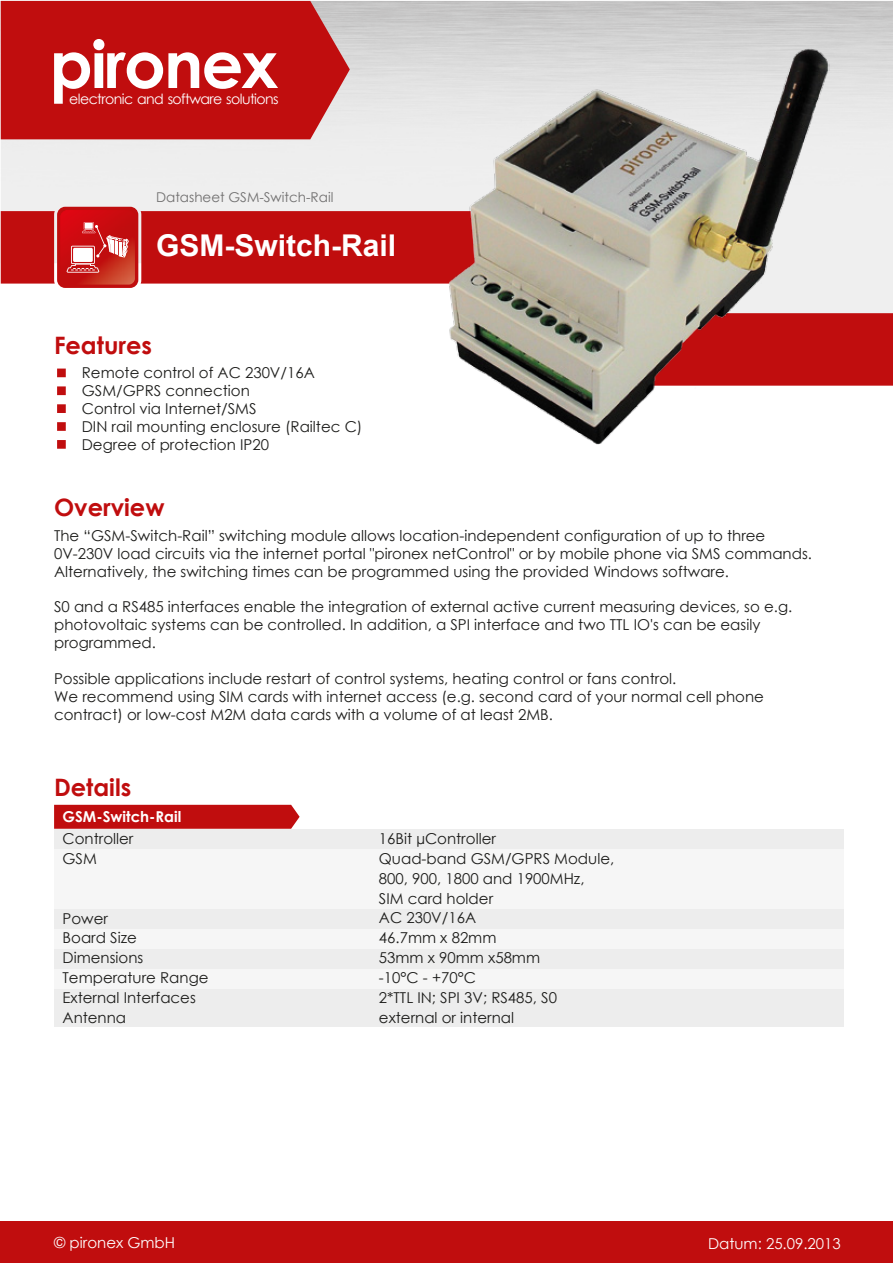
<style>
.page{position:relative;width:893px;height:1263px;background:#fff}
.page>*{position:absolute;margin:0;border:0;box-sizing:border-box;transform-origin:0 0}
.t1{font:700 30px "Arial";color:#fff}
.t2{font:700 24px "Century Gothic";color:#c00d0e}
.t3{font:15px/19.8px "Century Gothic";color:#1d1d1b}
.t4{font:15px "Century Gothic";color:#fff}
.t5{font:700 15px "Century Gothic";color:#fff}
.t6{font:14.1px "Century Gothic";letter-spacing:-.04em;color:#fff}
.t7{font:13.5px "Century Gothic";color:#706f6f}
</style>
<div class="page">
<svg style="left:1px;top:211px;width:891px;height:175px"></svg>
<svg style="left:1px;top:1px;width:349px;height:138px;background:#c21d1e"></svg>
<svg style="left:54px;top:39px;width:224px;height:65px"></svg>
<svg style="left:57px;top:369px;width:9px;height:80px"></svg>
<div style="left:54px;top:829px;width:789px;height:20px;background:#ededed"></div>
<div style="left:54px;top:909px;width:789px;height:20px;background:#ededed"></div>
<div style="left:54px;top:949px;width:789px;height:20px;background:#ededed"></div>
<div style="left:54px;top:989px;width:789px;height:20px;background:#ededed"></div>
<div style="left:54px;top:1007px;width:789px;height:20px;background:#ededed"></div>
<div style="left:54px;top:849px;width:789px;height:20px;background:#f6f6f6"></div>
<div style="left:54px;top:869px;width:789px;height:20px;background:#f6f6f6"></div>
<div style="left:54px;top:889px;width:789px;height:20px;background:#f6f6f6"></div>
<div style="left:54px;top:929px;width:789px;height:20px;background:#f6f6f6"></div>
<div style="left:54px;top:969px;width:789px;height:20px;background:#f6f6f6"></div>
<div style="left:54px;top:805px;width:245px;height:24px;background:#c00d0e"></div>
<div style="left:1px;top:1221px;width:891px;height:42px;background:#c00d0e"></div>
<div style="left:57px;top:207px;width:81px;height:81px;background:#c00d0e;border-radius:8px"></div>
<img style="left:60px;top:210px;width:75px;height:75px">
<svg style="left:67px;top:222px;width:62px;height:51px"></svg>
<img style="left:446px;top:47px;width:383px;height:398px">
<p class="t6" style="left:69px;top:89px;width:211px">electronic and software solutions</p>
<p class="t7" style="left:156px;top:188px;width:179px">Datasheet GSM-Switch-Rail</p>
<h1 class="t1" style="left:156px;top:225px;width:242px">GSM-Switch-Rail</h1>
<h2 class="t2" style="left:54px;top:327px;width:99px">Features</h2>
<p class="t3" style="left:82px;top:364px;width:282px;line-height:17.9px">Remote control of AC 230V/16A<br>GSM/GPRS connection<br>Control via Internet/SMS<br>DIN rail mounting enclosure (Railtec C)<br>Degree of protection IP20</p>
<h2 class="t2" style="left:54px;top:489px;width:112px">Overview</h2>
<p class="t3" style="left:54px;top:526px;width:759px;line-height:17.9px">The “GSM-Switch-Rail” switching module allows location-independent configuration of up to three<br>0V-230V load circuits via the internet portal "pironex netControl" or by mobile phone via SMS commands.<br>Alternatively, the switching times can be programmed using the provided Windows software.</p>
<p class="t3" style="left:54px;top:598px;width:739px;line-height:17.9px">S0 and a RS485 interfaces enable the integration of external active current measuring devices, so e.g. photovoltaic systems can be controlled. In addition, a SPI interface and two TTL IO's can be easily programmed.</p>
<p class="t3" style="left:54px;top:669px;width:711px;line-height:17.9px">Possible applications include restart of control systems, heating control or fans control.<br>We recommend using SIM cards with internet access (e.g. second card of your normal cell phone contract) or low-cost M2M data cards with a volume of at least 2MB.</p>
<h2 class="t2" style="left:54px;top:769px;width:79px">Details</h2>
<p class="t5" style="left:63px;top:805px;width:120px">GSM-Switch-Rail</p>
<p class="t3" style="left:63px;top:829px;width:72px">Controller<br>GSM</p>
<p class="t3" style="left:63px;top:908px;width:147px">Power<br>Board Size<br>Dimensions<br>Temperature Range<br>External Interfaces<br>Antenna</p>
<p class="t3" style="left:379px;top:829px;width:237px">16Bit µController<br>Quad-band GSM/GPRS Module,<br>800, 900, 1800 and 1900MHz,<br>SIM card holder<br>AC 230V/16A<br>46.7mm x 82mm<br>53mm x 90mm x58mm<br>-10°C - +70°C<br>2*TTL IN; SPI 3V; RS485, S0 external or internal</p>
<p class="t4" style="left:54px;top:1232px;width:122px">© pironex GmbH</p>
<p class="t4" style="left:708px;top:1233px;width:134px">Datum: 25.09.2013</p>
</div>
